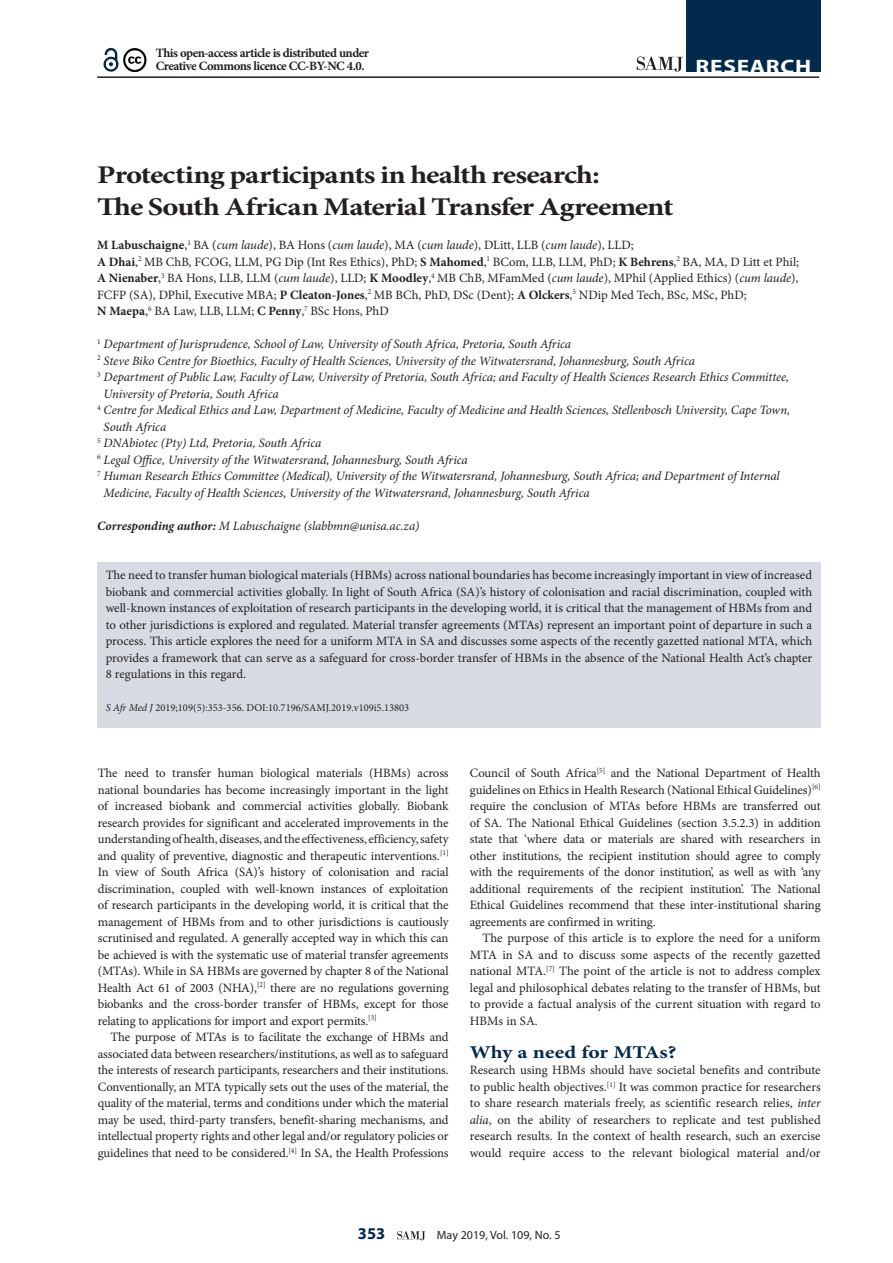
<style>
.page{position:relative;width:893px;height:1263px;background:#fff}
.page>*{position:absolute;margin:0;border:0;box-sizing:border-box;transform-origin:0 0}
.A_HEAD{font:700 25.5px/31.5px "Minion Pro";letter-spacing:-.025em;color:#231f20;scale:1.2 1}
.t1{font:700 19.5px "Myriad Pro";letter-spacing:.03em;color:#fff;scale:1.2 1}
.B_HEAD{font:700 18px "Minion Pro";letter-spacing:-.01em;color:#03294d;scale:1.2 1}
.t2{font:700 16.5px "Myriad Pro";color:#03294d}
.BODY_TEXT_1ST_PARAGR{font:12.75px/16.5px "Minion Pro";letter-spacing:-.005em;color:#231f20;text-align:justify}
.BODY_TEXT_INDENT{font:12.75px/16.5px "Minion Pro";letter-spacing:-.01em;color:#231f20;text-align:justify}
.AUTHORS_DETAILS{font:italic 12.75px/16.5px "Minion Pro";letter-spacing:-.01em;color:#231f20}
.AUTHORS_DETAILS-2{font:12.75px/16.5px "Minion Pro";color:#231f20}
.BODY_TEXT_1ST_PARAGR-2{font:700 12.75px/13.5px "Minion Pro";letter-spacing:-.04em;color:#231f20}
.CORRESPONDING_AUTHOR{font:italic 12.75px "Minion Pro";letter-spacing:-.01em;color:#231f20}
.t3{font:12px "Myriad Pro";color:#231f20}
.CITELINE{font:10.5px "Minion Pro";color:#231f20}
.s1{font-weight:700}
.s2{font-style:italic}
</style>
<div class="page">
<svg style="left:397px;top:1231px;width:28px;height:9px"></svg>
<hr style="left:97px;top:76px;width:722px;height:2px;background:#231f20">
<div style="left:686px;top:0;width:135px;height:72px;background:#03294d"></div>
<svg style="left:637px;top:57px;width:46px;height:15px"></svg>
<svg style="left:103px;top:47px;width:16px;height:25px"></svg>
<img style="left:123px;top:48px;width:24px;height:23px">
<div style="left:97px;top:563px;width:724px;height:165px;background:#d8dbe4"></div>
<p class="BODY_TEXT_1ST_PARAGR-2" style="left:156px;top:46px;width:215px">This open-access article is distributed under<br>Creative Commons licence CC-BY-NC 4.0.</p>
<h2 class="t1" style="left:696px;top:54px;width:98px">RESEARCH</h2>
<h1 class="A_HEAD" style="left:97px;top:159px;width:482px">Protecting participants in health research:<br>The South African Material Transfer Agreement</h1>
<p class="AUTHORS_DETAILS-2" style="left:97px;top:237px;width:703px"><span class="s1">M Labuschaigne</span>,<sup>1</sup> BA (<span class="s2">cum laude</span>), BA Hons (<span class="s2">cum laude</span>), MA (<span class="s2">cum laude</span>), DLitt, LLB (<span class="s2">cum laude</span>), LLD;<br><span class="s1">A Dhai</span>,<sup>2</sup> MB ChB, FCOG, LLM, PG Dip (Int Res Ethics), PhD; <span class="s1">S Mahomed</span>,<sup>1</sup> BCom, LLB, LLM, PhD; <span class="s1">K Behrens</span>,<sup>2</sup> BA, MA, D Litt et Phil; <span class="s1">A Nienaber</span>,<sup>3</sup> BA Hons, LLB, LLM (<span class="s2">cum laude</span>), LLD; <span class="s1">K Moodley</span>,<sup>4</sup> MB ChB, MFamMed (<span class="s2">cum laude</span>), MPhil (Applied Ethics) (<span class="s2">cum laude</span>), FCFP (SA), DPhil, Executive MBA; <span class="s1">P Cleaton-Jones</span>,<sup>2</sup> MB BCh, PhD, DSc (Dent); <span class="s1">A Olckers</span>,<sup>5</sup> NDip Med Tech, BSc, MSc, PhD;<br><span class="s1">N Maepa</span>,<sup>6</sup> BA Law, LLB, LLM; <span class="s1">C Penny</span>,<sup>7</sup> BSc Hons, PhD</p>
<p class="AUTHORS_DETAILS" style="left:97px;top:336px;width:475px"><sup>1</sup> Department of Jurisprudence, School of Law, University of South Africa, Pretoria, South Africa</p>
<p class="AUTHORS_DETAILS" style="left:97px;top:352px;width:599px"><sup>2</sup> Steve Biko Centre for Bioethics, Faculty of Health Sciences, University of the Witwatersrand, Johannesburg, South Africa</p>
<p class="AUTHORS_DETAILS" style="left:104px;top:369px;width:687px;text-indent:-6px"><sup>3</sup> Department of Public Law, Faculty of Law, University of Pretoria, South Africa; and Faculty of Health Sciences Research Ethics Committee,<br>University of Pretoria, South Africa</p>
<p class="AUTHORS_DETAILS" style="left:104px;top:402px;width:688px;text-indent:-6px"><sup>4</sup> Centre for Medical Ethics and Law, Department of Medicine, Faculty of Medicine and Health Sciences, Stellenbosch University, Cape Town,<br>South Africa</p>
<p class="AUTHORS_DETAILS" style="left:97px;top:435px;width:226px"><sup>5</sup> DNAbiotec (Pty) Ltd, Pretoria, South Africa</p>
<p class="AUTHORS_DETAILS" style="left:97px;top:451px;width:372px"><sup>6</sup> Legal Office, University of the Witwatersrand, Johannesburg, South Africa</p>
<p class="AUTHORS_DETAILS" style="left:104px;top:468px;width:678px;text-indent:-6px"><sup>7</sup> Human Research Ethics Committee (Medical), University of the Witwatersrand, Johannesburg, South Africa; and Department of Internal<br>Medicine, Faculty of Health Sciences, University of the Witwatersrand, Johannesburg, South Africa</p>
<p class="CORRESPONDING_AUTHOR" style="left:97px;top:517px;width:324px"><span class="s1">Corresponding author:</span> M Labuschaigne (slabbmn@unisa.ac.za)</p>
<p class="BODY_TEXT_1ST_PARAGR" style="left:106px;top:567px;width:708px">The need to transfer human biological materials (HBMs) across national boundaries has become increasingly important in view of increased biobank and commercial activities globally. In light of South Africa (SA)’s history of colonisation and racial discrimination, coupled with well-known instances of exploitation of research participants in the developing world, it is critical that the management of HBMs from and to other jurisdictions is explored and regulated. Material transfer agreements (MTAs) represent an important point of departure in such a process. This article explores the need for a uniform MTA in SA and discusses some aspects of the recently gazetted national MTA, which provides a framework that can serve as a safeguard for cross-border transfer of HBMs in the absence of the National Health Act’s chapter 8 regulations in this regard.</p>
<p class="CITELINE" style="left:106px;top:701px;width:305px"><span class="s2">S Afr Med J</span> 2019;109(5):353-356. DOI:10.7196/SAMJ.2019.v109i5.13803</p>
<p class="BODY_TEXT_1ST_PARAGR" style="left:98px;top:765px;width:352px">The need to transfer human biological materials (HBMs) across national boundaries has become increasingly important in the light of increased biobank and commercial activities globally. Biobank research provides for significant and accelerated improvements in the understanding of health, diseases, and the effectiveness, efficiency, safety and quality of preventive, diagnostic and therapeutic interventions.<sup>[1] </sup>In view of South Africa (SA)’s history of colonisation and racial discrimination, coupled with well-known instances of exploitation of research participants in the developing world, it is critical that the management of HBMs from and to other jurisdictions is cautiously scrutinised and regulated. A generally accepted way in which this can be achieved is with the systematic use of material transfer agreements (MTAs). While in SA HBMs are governed by chapter 8 of the National Health Act 61 of 2003 (NHA),<sup>[2]</sup> there are no regulations governing biobanks and the cross-border transfer of HBMs, except for those relating to applications for import and export permits.<sup>[3]</sup></p>
<p class="BODY_TEXT_INDENT" style="left:98px;top:1029px;width:352px;text-indent:13px">The purpose of MTAs is to facilitate the exchange of HBMs and associated data between researchers/institutions, as well as to safeguard the interests of research participants, researchers and their institutions.<br>Conventionally, an MTA typically sets out the uses of the material, the quality of the material, terms and conditions under which the material may be used, third-party transfers, benefit-sharing mechanisms, and intellectual property rights and other legal and/or regulatory policies or guidelines that need to be considered.<sup>[4]</sup> In SA, the Health Professions</p>
<p class="BODY_TEXT_INDENT" style="left:470px;top:765px;width:352px">Council of South Africa<sup>[5]</sup> and the National Department of Health guidelines on Ethics in Health Research (National Ethical Guidelines)<sup>[6] </sup>require the conclusion of MTAs before HBMs are transferred out of SA. The National Ethical Guidelines (section 3.5.2.3) in addition state that ‘where data or materials are shared with researchers in other institutions, the recipient institution should agree to comply with the requirements of the donor institution’, as well as with ‘any additional requirements of the recipient institution’. The National Ethical Guidelines recommend that these inter-institutional sharing agreements are confirmed in writing.</p>
<p class="BODY_TEXT_INDENT" style="left:470px;top:930px;width:352px;text-indent:13px">The purpose of this article is to explore the need for a uniform MTA in SA and to discuss some aspects of the recently gazetted national MTA.<sup>[7]</sup> The point of the article is not to address complex legal and philosophical debates relating to the transfer of HBMs, but to provide a factual analysis of the current situation with regard to HBMs in SA.</p>
<h2 class="B_HEAD" style="left:470px;top:1039px;width:174px">Why a need for MTAs?</h2>
<p class="BODY_TEXT_1ST_PARAGR" style="left:470px;top:1062px;width:352px">Research using HBMs should have societal benefits and contribute to public health objectives.<sup>[1]</sup> It was common practice for researchers to share research materials freely, as scientific research relies, <span class="s2">inter alia</span>, on the ability of researchers to replicate and test published research results. In the context of health research, such an exercise would require access to the relevant biological material and/or</p>
<p class="t2" style="left:358px;top:1223px;width:29px">353</p>
<p class="t3" style="left:437px;top:1228px;width:125px">May 2019, Vol. 109, No. 5</p>
</div>
